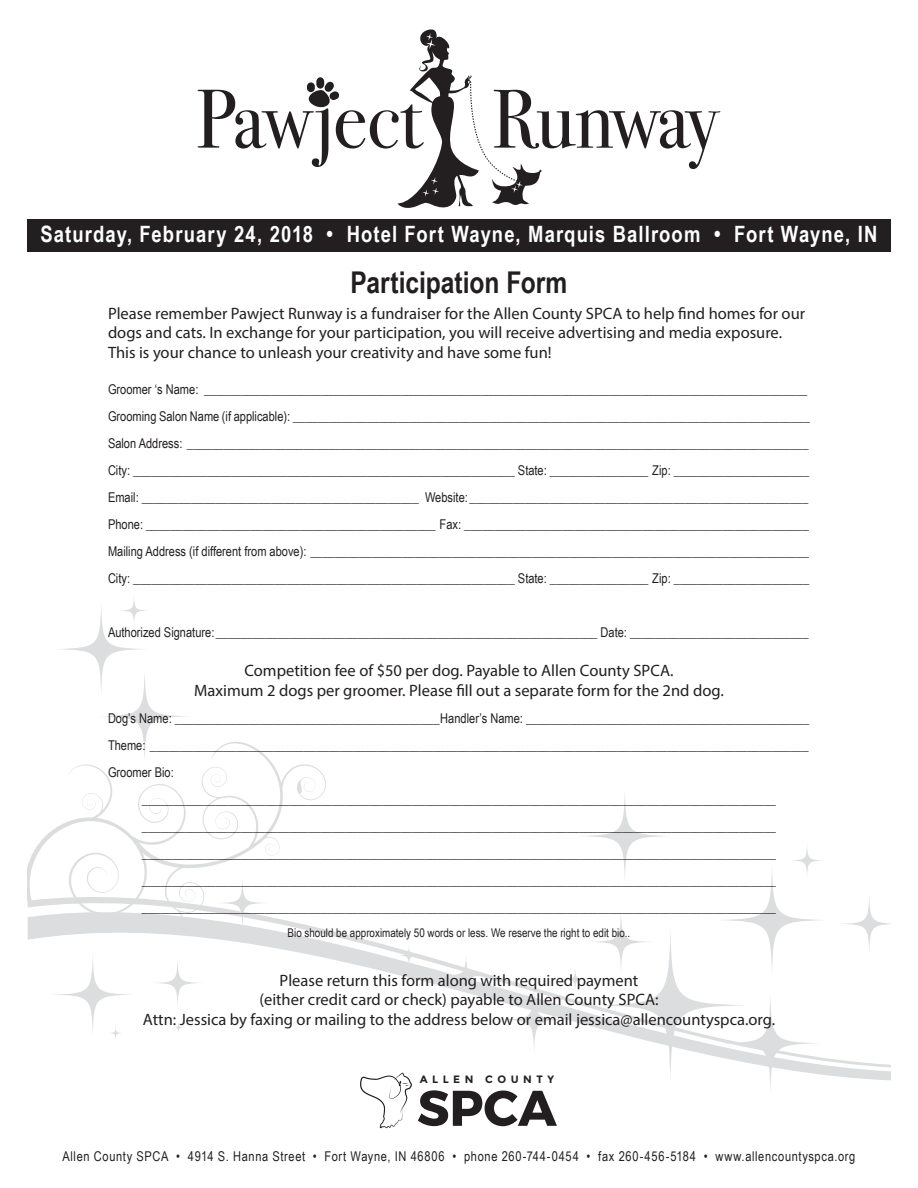
<style>
.page{position:relative;width:918px;height:1188px;background:#fff}
.page>*{position:absolute;margin:0;border:0;box-sizing:border-box;transform-origin:0 0}
.t1{font:700 49.95px "Montserrat";color:#231f20}
.t2{font:700 30px "Arial Narrow";color:#231f20}
.t3{font:700 22.5px "Arial Narrow";letter-spacing:.05em;color:#fff}
.t4{font:16.5px/19.5px "Myriad Pro";color:#231f20;text-align:center}
.t5{font:13.5px "Arial Narrow";color:#231f20}
.t6{font:13.5px "Arial Narrow";letter-spacing:.05em;color:#231f20}
.t7{font:12px "Arial Narrow";color:#231f20}
.t8{font:700 10.65px "Montserrat";letter-spacing:.42em;color:#231f20}
</style>
<div class="page">
<div style="left:27px;top:219px;width:864px;height:33px;background:#231f20"></div>
<svg style="left:198px;top:29px;width:522px;height:179px"></svg>
<svg style="left:98px;top:670px;width:93px;height:93px"></svg>
<svg style="left:578px;top:789px;width:94px;height:94px"></svg>
<svg style="left:54px;top:602px;width:94px;height:94px"></svg>
<svg style="left:117px;top:594px;width:34px;height:33px"></svg>
<svg style="left:789px;top:842px;width:36px;height:37px"></svg>
<svg style="left:402px;top:1067px;width:489px;height:13px"></svg>
<svg style="left:28px;top:869px;width:863px;height:198px"></svg>
<svg style="left:27px;top:737px;width:301px;height:198px"></svg>
<svg style="left:360px;top:1073px;width:52px;height:55px"></svg>
<h3 class="t3" style="left:41px;top:217px;width:838px">Saturday, February 24, 2018 • Hotel Fort Wayne, Marquis Ballroom • Fort Wayne, IN</h3>
<p class="t2" style="left:351px;top:259px;width:218px">Participation Form</p>
<p class="t4" style="left:108px;top:303px;width:699px;text-align:left">Please remember Pawject Runway is a fundraiser for the Allen County SPCA to help find homes for our dogs and cats. In exchange for your participation, you will receive advertising and media exposure.<br>This is your chance to unleash your creativity and have some fun!</p>
<p class="t5" style="left:108px;top:380px;width:701px">Groomer ‘s Name: __________________________________________________________________________________________________</p>
<p class="t5" style="left:108px;top:407px;width:703px">Grooming Salon Name (if applicable): ____________________________________________________________________________________</p>
<p class="t5" style="left:108px;top:434px;width:702px">Salon Address: _____________________________________________________________________________________________________</p>
<p class="t5" style="left:108px;top:461px;width:703px">City: ______________________________________________________________ State: ________________ Zip: ______________________</p>
<p class="t5" style="left:108px;top:488px;width:702px">Email: _____________________________________________ Website: _______________________________________________________</p>
<p class="t5" style="left:108px;top:515px;width:702px">Phone: _______________________________________________ Fax: ________________________________________________________</p>
<p class="t5" style="left:108px;top:542px;width:703px">Mailing Address (if different from above): _________________________________________________________________________________</p>
<p class="t5" style="left:108px;top:569px;width:703px">City: ______________________________________________________________ State: ________________ Zip: ______________________</p>
<p class="t5" style="left:108px;top:623px;width:702px">Authorized Signature:______________________________________________________________ Date: _____________________________</p>
<p class="t4" style="left:194px;top:661px;width:531px">Competition fee of $50 per dog. Payable to Allen County SPCA.<br>Maximum 2 dogs per groomer. Please fill out a separate form for the 2nd dog.</p>
<p class="t5" style="left:108px;top:708px;width:703px">Dog’s Name: ___________________________________________Handler’s Name: ______________________________________________</p>
<p class="t5" style="left:108px;top:735px;width:702px">Theme: ___________________________________________________________________________________________________________</p>
<p class="t5" style="left:108px;top:762px;width:67px">Groomer Bio:</p>
<p class="t5" style="left:142px;top:789px;width:636px">_______________________________________________________________________________________________________</p>
<p class="t5" style="left:142px;top:816px;width:636px">_______________________________________________________________________________________________________</p>
<p class="t5" style="left:142px;top:843px;width:636px">_______________________________________________________________________________________________________</p>
<p class="t5" style="left:142px;top:870px;width:636px">_______________________________________________________________________________________________________</p>
<p class="t5" style="left:142px;top:897px;width:636px">_______________________________________________________________________________________________________</p>
<p class="t7" style="left:288px;top:924px;width:344px">Bio should be approximately 50 words or less. We reserve the right to edit bio..</p>
<p class="t4" style="left:259px;top:970px;width:401px">Please return this form along with required payment (either credit card or check) payable to Allen County SPCA:</p>
<p class="t4" style="left:143px;top:1009px;width:634px">Attn: Jessica by faxing or mailing to the address below or email jessica@allencountyspca.org.</p>
<p class="t8" style="left:420px;top:1073px;width:136px">ALLEN COUNTY</p>
<p class="t1" style="left:417px;top:1077px;width:141px">SPCA</p>
<p class="t6" style="left:62px;top:1146px;width:795px">Allen County SPCA • 4914 S. Hanna Street • Fort Wayne, IN 46806 • phone 260-744-0454 • fax 260-456-5184 • www.allencountyspca.org</p>
</div>
